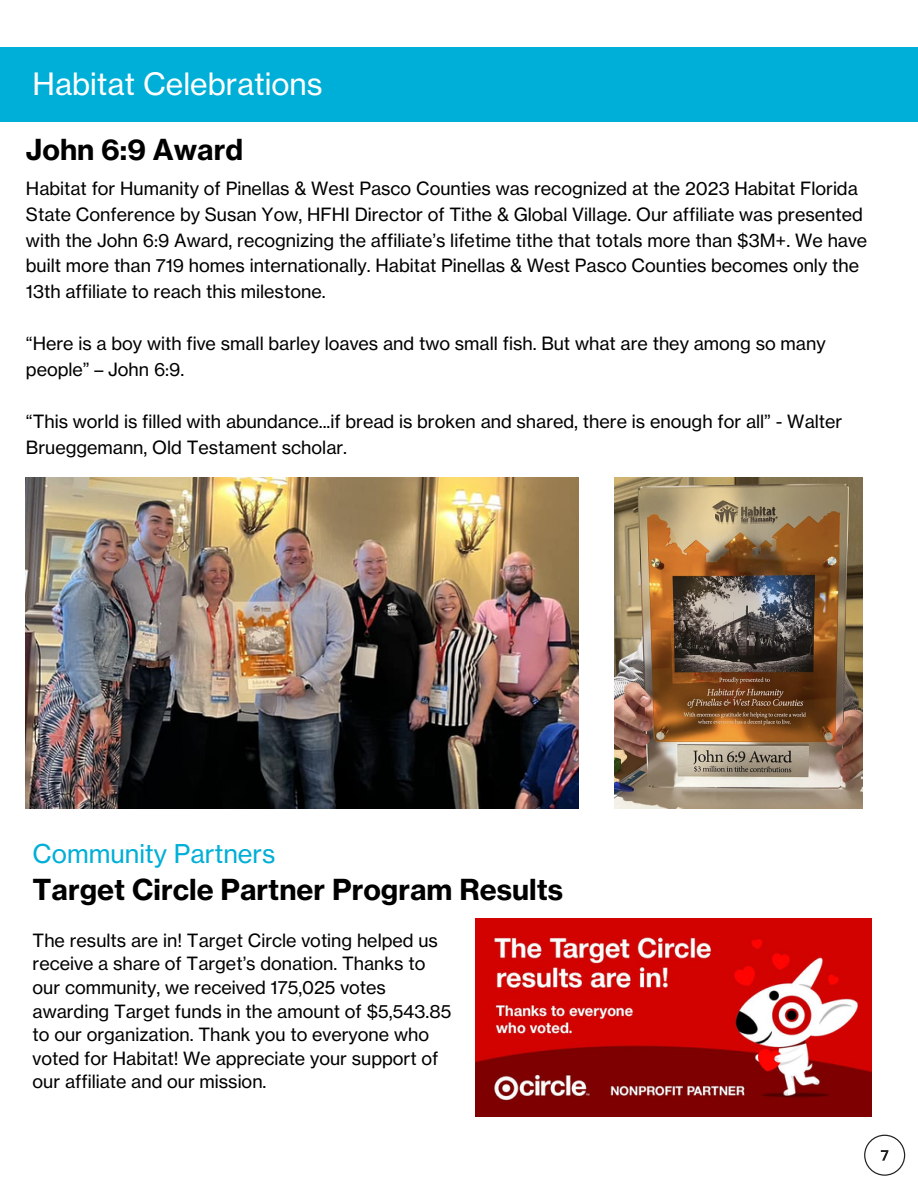
<style>
.page{position:relative;width:918px;height:1188px;background:#fff}
.page>*{position:absolute;margin:0;border:0;box-sizing:border-box;transform-origin:0 0}
.t1{font:30.3px "N Haas Grotesk TX Pro 55 Rg";color:#fff}
.t2{font:28.5px "N Haas Grotesk TX Pro 75 Bd";color:#000}
.t3{font:25.5px "N Haas Grotesk TX Pro 55 Rg";color:#00afd7}
.t4{font:18px/25.8px "N Haas Grotesk TX Pro 55 Rg";color:#000}
</style>
<div class="page">
<div style="left:0;top:47px;width:918px;height:75px;background:#00afd7"></div>
<img style="left:26px;top:477px;width:552px;height:331px">
<img style="left:615px;top:477px;width:247px;height:331px">
<img style="left:475px;top:918px;width:396px;height:198px">
<svg style="left:864px;top:1135px;width:41px;height:41px"></svg>
<p class="t1" style="left:33px;top:65px;width:292px">Habitat Celebrations</p>
<p class="t2" style="left:26px;top:131px;width:219px">John 6:9 Award</p>
<p class="t4" style="left:26px;top:175px;width:843px">Habitat for Humanity of Pinellas &amp; West Pasco Counties was recognized at the 2023 Habitat Florida State Conference by Susan Yow, HFHI Director of Tithe &amp; Global Village. Our affiliate was presented with the John 6:9 Award, recognizing the affiliate’s lifetime tithe that totals more than $3M+. We have built more than 719 homes internationally. Habitat Pinellas &amp; West Pasco Counties becomes only the 13th affiliate to reach this milestone.</p>
<p class="t4" style="left:26px;top:331px;width:801px">“Here is a boy with five small barley loaves and two small fish. But what are they among so many people” – John 6:9.</p>
<p class="t4" style="left:26px;top:408px;width:818px">“This world is filled with abundance...if bread is broken and shared, there is enough for all” - Walter<br>Brueggemann, Old Testament scholar.</p>
<p class="t3" style="left:33px;top:838px;width:245px">Community Partners</p>
<p class="t2" style="left:33px;top:871px;width:532px">Target Circle Partner Program Results</p>
<p class="t4" style="left:33px;top:928px;width:420px;line-height:23.7px">The results are in! Target Circle voting helped us receive a share of Target’s donation. Thanks to our community, we received 175,025 votes awarding Target funds in the amount of $5,543.85 to our organization. Thank you to everyone who voted for Habitat! We appreciate your support of our affiliate and our mission.</p>
</div>
